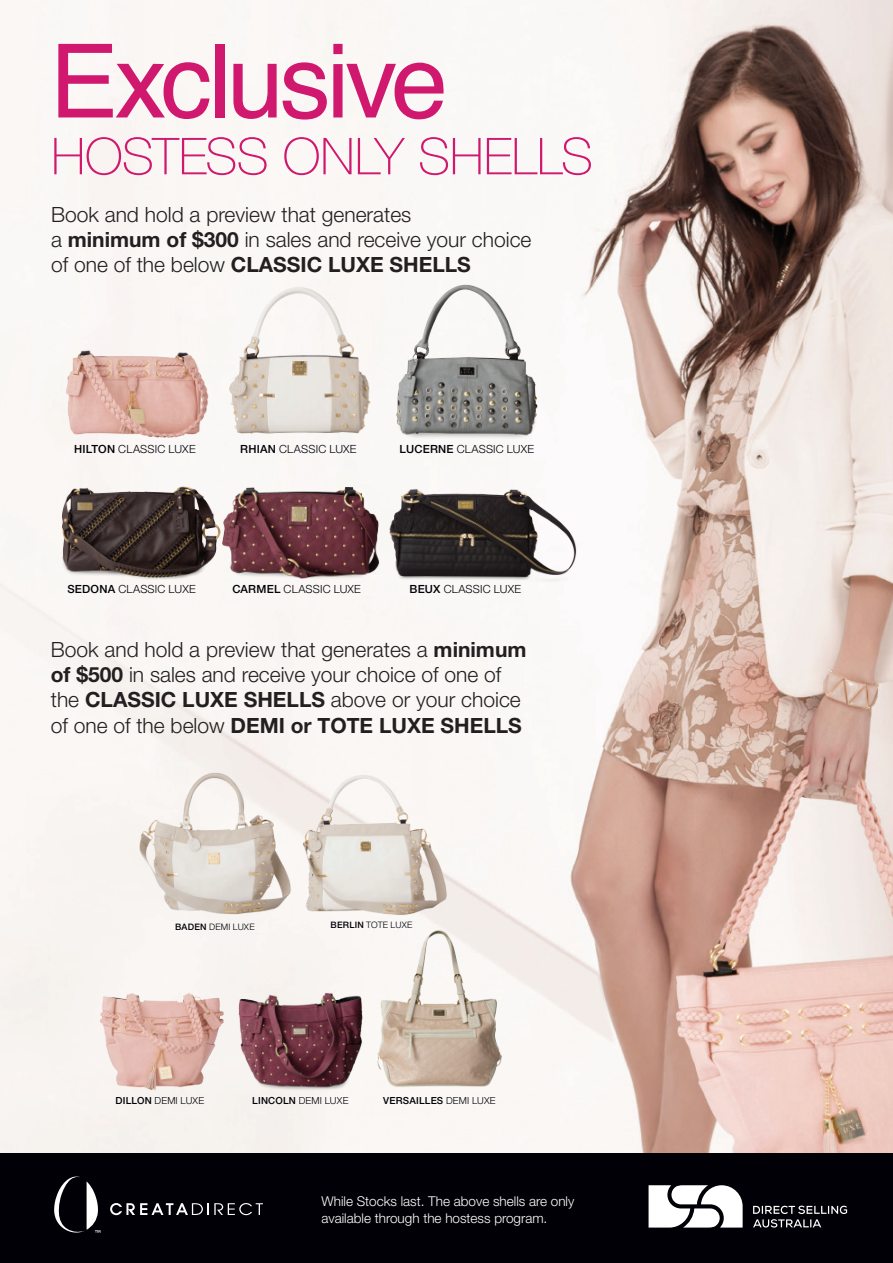
<style>
.page{position:relative;width:893px;height:1263px;background:#fff}
.page>*{position:absolute;margin:0;border:0;box-sizing:border-box;transform-origin:0 0}
.t1{font:102.6px "Helvetica";letter-spacing:-.04em;color:#d0196e}
.t2{font:100 50.85px "Helvetica Neue LT Std";letter-spacing:-.01em;color:#d0196e}
.t3{font:300 21px/25.2px "Helvetica Neue LT Std";color:#231f20}
.t4{font:300 13.5px/16.2px "Helvetica Neue LT Std";color:#fff}
.t5{font:300 11.25px "Helvetica Neue LT Std";letter-spacing:.015em;color:#000006}
.t6{font:300 9.75px "Helvetica Neue LT Std";letter-spacing:.02em;color:#000006}
.t7{font:500 9.75px "Helvetica Neue LT Std";letter-spacing:.02em;color:#000006}
.t8{font:300 8.85px "Helvetica Neue LT Std";letter-spacing:.025em;color:#000006}
.s1{font-weight:700}
.s2{font-weight:500}
.s3{font-weight:300}
</style>
<div class="page">
<img style="left:0;top:0;width:893px;height:1153px">
<div style="left:0;top:1153px;width:893px;height:110px;background:#000006"></div>
<svg style="left:110px;top:1203px;width:153px;height:12px"></svg>
<svg style="left:54px;top:1176px;width:47px;height:57px"></svg>
<img style="left:366px;top:425px;width:212px;height:212px">
<img style="left:41px;top:293px;width:152px;height:188px">
<img style="left:193px;top:271px;width:209px;height:209px">
<img style="left:214px;top:422px;width:175px;height:175px">
<img style="left:380px;top:274px;width:174px;height:173px">
<img style="left:53px;top:425px;width:172px;height:158px">
<img style="left:81px;top:951px;width:158px;height:158px">
<img style="left:228px;top:954px;width:145px;height:145px">
<img style="left:295px;top:772px;width:153px;height:153px">
<svg style="left:649px;top:1185px;width:94px;height:42px;background:#d2d2d3"></svg>
<svg style="left:753px;top:1205px;width:94px;height:22px"></svg>
<img style="left:358px;top:927px;width:167px;height:162px">
<img style="left:137px;top:770px;width:155px;height:145px">
<h1 class="t1" style="left:50px;top:2px;width:400px">Exclusive</h1>
<h2 class="t2" style="left:51px;top:127px;width:543px">HOSTESS ONLY SHELLS</h2>
<p class="t3" style="left:51px;top:201px;width:482px">Book and hold a preview that generates<br>a <span class="s1">minimum of $300</span> in sales and receive your choice of one of the below <span class="s1">CLASSIC LUXE SHELLS</span></p>
<p class="t5" style="left:74px;top:442px;width:123px"><span class="s2">HILTON</span> CLASSIC LUXE</p>
<p class="t5" style="left:240px;top:442px;width:118px"><span class="s2">RHIAN</span> CLASSIC LUXE</p>
<p class="t5" style="left:400px;top:442px;width:136px"><span class="s2">LUCERNE</span> CLASSIC LUXE</p>
<p class="t5" style="left:67px;top:583px;width:130px"><span class="s2">SEDONA</span> CLASSIC LUXE</p>
<p class="t5" style="left:232px;top:583px;width:130px"><span class="s2">CARMEL</span> CLASSIC LUXE</p>
<p class="t5" style="left:410px;top:583px;width:113px"><span class="s2">BEUX</span> CLASSIC LUXE</p>
<p class="t3" style="left:51px;top:636px;width:477px">Book and hold a preview that generates a <span class="s1">minimum of $500</span> in sales and receive your choice of one of the <span class="s1">CLASSIC LUXE SHELLS</span> above or your choice of one of the below <span class="s1">DEMI or TOTE LUXE SHELLS</span></p>
<p class="t8" style="left:175px;top:921px;width:81px"><span class="s2">BADEN</span> DEMI LUXE</p>
<p class="t8" style="left:330px;top:920px;width:83px"><span class="s2">BERLIN</span> TOTE LUXE</p>
<p class="t6" style="left:116px;top:1095px;width:90px"><span class="s2">DILLON</span> DEMI LUXE</p>
<p class="t6" style="left:252px;top:1095px;width:98px"><span class="s2">LINCOLN</span> DEMI LUXE</p>
<p class="t7" style="left:383px;top:1095px;width:114px">VERSAILLES <span class="s3">DEMI LUXE</span></p>
<p class="t4" style="left:322px;top:1193px;width:254px">While Stocks last. The above shells are only available through the hostess program.</p>
</div>
